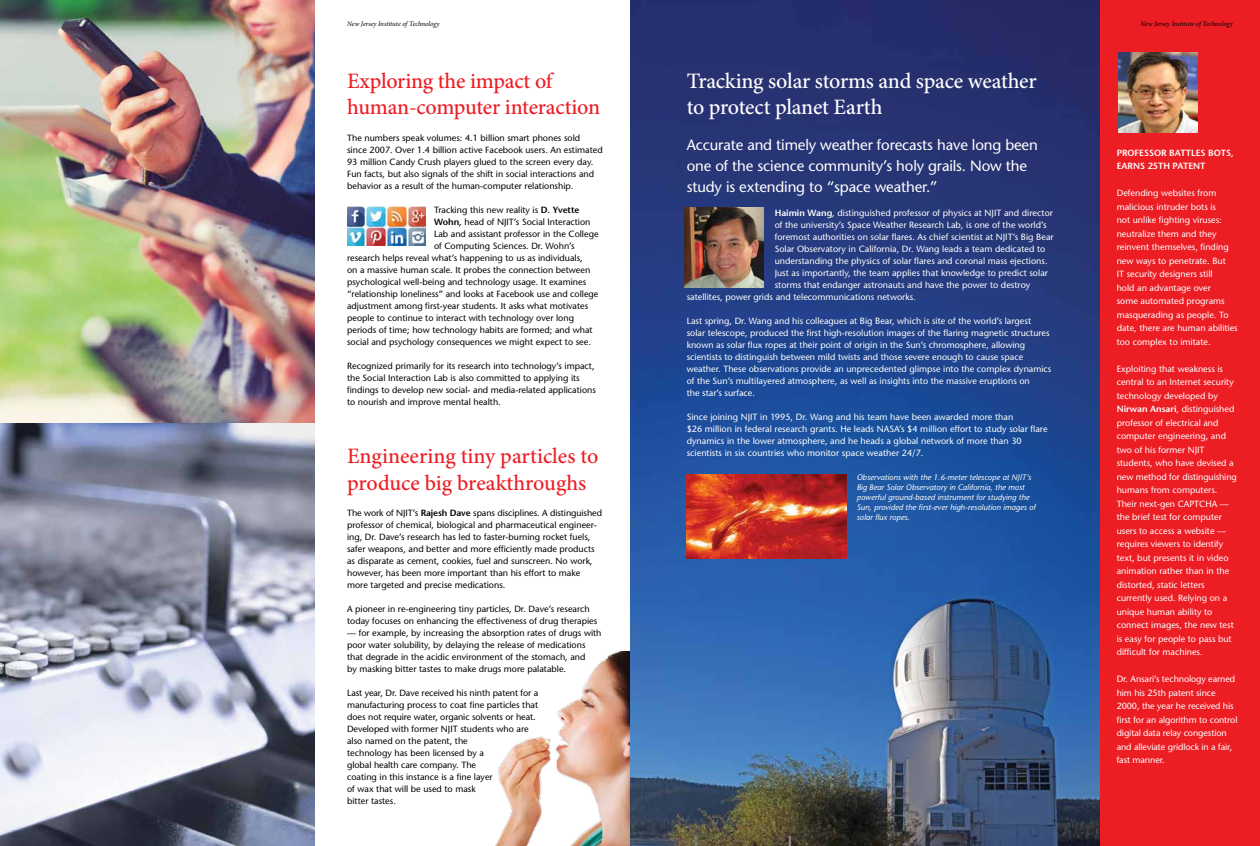
<style>
.page{position:relative;width:1260px;height:846px;background:#fff}
.page>*{position:absolute;margin:0;border:0;box-sizing:border-box;transform-origin:0 0}
.t1{font:500 22px/26.4px "Minion Pro";letter-spacing:-.01em;color:#ed1d24}
.t2{font:500 22px/26.4px "Minion Pro";letter-spacing:-.015em;color:#fff}
.t3{font:500 15px/21px "Stone Sans Std";letter-spacing:-.01em;color:#fff}
.t4{font:500 9px/13.5px "Stone Sans Std";color:#fff}
.t5{font:500 9px/12px "Stone Sans Std";color:#000}
.t6{font:600 9px/13.5px "Stone Sans Std";color:#fff}
.t7{font:italic 500 8px/10px "Stone Sans Std";letter-spacing:.005em;color:#fff}
.t8{font:italic 7px "Minion Pro";letter-spacing:-.01em;color:#000}
.s1{font-weight:600}
</style>
<div class="page">
<img style="left:630px;top:0;width:471px;height:846px">
<div style="left:1101px;top:0;width:159px;height:846px;background:#ed1d24"></div>
<img style="left:1118px;top:53px;width:79px;height:79px">
<img style="left:0;top:0;width:315px;height:424px">
<img style="left:347px;top:206px;width:78px;height:40px">
<svg style="left:0;top:424px;width:315px;height:422px;background:#979bac"></svg>
<img style="left:685px;top:208px;width:79px;height:79px">
<img style="left:687px;top:474px;width:160px;height:85px">
<img style="left:495px;top:651px;width:135px;height:195px">
<p class="t8" style="left:347px;top:19px;width:94px">New Jersey Institute of Technology</p>
<p class="t8" style="left:1141px;top:19px;width:94px">New Jersey Institute of Technology</p>
<h1 class="t1" style="left:347px;top:68px;width:254px">Exploring the impact of human-computer interaction</h1>
<p class="t5" style="left:347px;top:132px;width:257px">The numbers speak volumes: 4.1 billion smart phones sold<br>since 2007. Over 1.4 billion active Facebook users. An estimated 93 million Candy Crush players glued to the screen every day.<br>Fun facts, but also signals of the shift in social interactions and behavior as a result of the human-computer relationship.</p>
<p class="t5" style="left:434px;top:204px;width:147px">Tracking this new reality is <span class="s1">D. Yvette</span></p>
<p class="t5" style="left:434px;top:216px;width:158px"><span class="s1">Wohn,</span> head of NJIT’s Social Interaction</p>
<p class="t5" style="left:434px;top:228px;width:166px">Lab and assistant professor in the College</p>
<p class="t5" style="left:434px;top:240px;width:142px">of Computing Sciences. Dr. Wohn’s</p>
<p class="t5" style="left:347px;top:252px;width:237px">research helps reveal what’s happening to us as individuals,</p>
<p class="t5" style="left:347px;top:264px;width:245px">on a massive human scale. It probes the connection between</p>
<p class="t5" style="left:347px;top:276px;width:241px">psychological well-being and technology usage. It examines</p>
<p class="t5" style="left:347px;top:288px;width:253px">“relationship loneliness” and looks at Facebook use and college</p>
<p class="t5" style="left:347px;top:300px;width:243px">adjustment among first-year students. It asks what motivates</p>
<p class="t5" style="left:347px;top:312px;width:228px">people to continue to interact with technology over long</p>
<p class="t5" style="left:347px;top:324px;width:247px">periods of time; how technology habits are formed; and what</p>
<p class="t5" style="left:347px;top:336px;width:245px">social and psychology consequences we might expect to see.</p>
<p class="t5" style="left:347px;top:360px;width:250px">Recognized primarily for its research into technology’s impact, the Social Interaction Lab is also committed to applying its findings to develop new social- and media-related applications to nourish and improve mental health.</p>
<h1 class="t1" style="left:347px;top:443px;width:253px">Engineering tiny particles to produce big breakthroughs</h1>
<p class="t5" style="left:347px;top:507px;width:256px">The work of NJIT’s <span class="s1">Rajesh Dave</span> spans disciplines. A distinguished professor of chemical, biological and pharmaceutical engineer&shy;ing, Dr. Dave’s research has led to faster-burning rocket fuels, safer weapons, and better and more efficiently made products as disparate as cement, cookies, fuel and sunscreen. No work, however, has been more important than his effort to make more targeted and precise medications.</p>
<p class="t5" style="left:347px;top:603px;width:252px">A pioneer in re-engineering tiny particles, Dr. Dave’s research today focuses on enhancing the effectiveness of drug therapies</p>
<p class="t5" style="left:347px;top:627px;width:256px">— for example, by increasing the absorption rates of drugs with poor water solubility, by delaying the release of medications that degrade in the acidic environment of the stomach, and<br>by masking bitter tastes to make drugs more palatable.</p>
<p class="t5" style="left:347px;top:687px;width:193px">Last year, Dr. Dave received his ninth patent for a manufacturing process to coat fine particles that does not require water, organic solvents or heat.<br>Developed with former NJIT students who are also named on the patent, the<br>technology has been licensed by a<br>global health care company. The<br>coating in this instance is a fine layer<br>of wax that will be used to mask<br>bitter tastes.</p>
<h1 class="t2" style="left:687px;top:68px;width:352px">Tracking solar storms and space weather to protect planet Earth</h1>
<h2 class="t3" style="left:687px;top:134px;width:353px">Accurate and timely weather forecasts have long been one of the science community’s holy grails. Now the study is extending to “space weather.”</h2>
<p class="t4" style="left:775px;top:206px;width:280px"><span class="s1">Haimin Wang</span>, distinguished professor of physics at NJIT and director</p>
<p class="t4" style="left:775px;top:218px;width:274px">of the university’s Space Weather Research Lab, is one of the world’s</p>
<p class="t4" style="left:775px;top:230px;width:281px">foremost authorities on solar flares. As chief scientist at NJIT’s Big Bear</p>
<p class="t4" style="left:775px;top:242px;width:272px">Solar Observatory in California, Dr. Wang leads a team dedicated to</p>
<p class="t4" style="left:775px;top:254px;width:274px">understanding the physics of solar flares and coronal mass ejections.</p>
<p class="t4" style="left:775px;top:266px;width:275px">Just as importantly, the team applies that knowledge to predict solar</p>
<p class="t4" style="left:775px;top:278px;width:257px">storms that endanger astronauts and have the power to destroy</p>
<p class="t4" style="left:687px;top:290px;width:231px">satellites, power grids and telecommunications networks.</p>
<p class="t4" style="left:687px;top:315px;width:366px;line-height:12px">Last spring, Dr. Wang and his colleagues at Big Bear, which is site of the world’s largest solar telescope, produced the first high-resolution images of the flaring magnetic structures known as solar flux ropes at their point of origin in the Sun’s chromosphere, allowing scientists to distinguish between mild twists and those severe enough to cause space weather. These observations provide an unprecedented glimpse into the complex dynamics of the Sun’s multilayered atmosphere, as well as insights into the massive eruptions on<br>the star’s surface.</p>
<p class="t4" style="left:687px;top:411px;width:362px;line-height:12px">Since joining NJIT in 1995, Dr. Wang and his team have been awarded more than<br>$26 million in federal research grants. He leads NASA’s $4 million effort to study solar flare dynamics in the lower atmosphere, and he heads a global network of more than 30 scientists in six countries who monitor space weather 24/7.</p>
<p class="t7" style="left:857px;top:472px;width:180px">Observations with the 1.6-meter telescope at NJIT’s Big Bear Solar Observatory in California, the most powerful ground-based instrument for studying the Sun, provided the first-ever high-resolution images of solar flux ropes.</p>
<p class="t6" style="left:1117px;top:146px;width:119px">PROFESSOR BATTLES BOTS,<br>EARNS 25TH PATENT</p>
<p class="t4" style="left:1117px;top:186px;width:123px">Defending websites from malicious intruder bots is<br>not unlike fighting viruses: neutralize them and they reinvent themselves, finding new ways to penetrate. But<br>IT security designers still<br>hold an advantage over<br>some automated programs masquerading as people. To date, there are human abilities too complex to imitate.</p>
<p class="t4" style="left:1117px;top:362px;width:122px">Exploiting that weakness is central to an Internet security technology developed by<br><span class="s1">Nirwan Ansari</span>, distinguished professor of electrical and computer engineering, and two of his former NJIT students, who have devised a new method for distinguishing humans from computers.<br>Their next-gen CAPTCHA — the brief test for computer users to access a website — requires viewers to identify text, but presents it in video animation rather than in the distorted, static letters currently used. Relying on a unique human ability to connect images, the new test is easy for people to pass but difficult for machines.</p>
<p class="t4" style="left:1117px;top:672px;width:122px">Dr. Ansari’s technology earned him his 25th patent since<br>2000, the year he received his first for an algorithm to control digital data relay congestion and alleviate gridlock in a fair, fast manner.</p>
</div>
